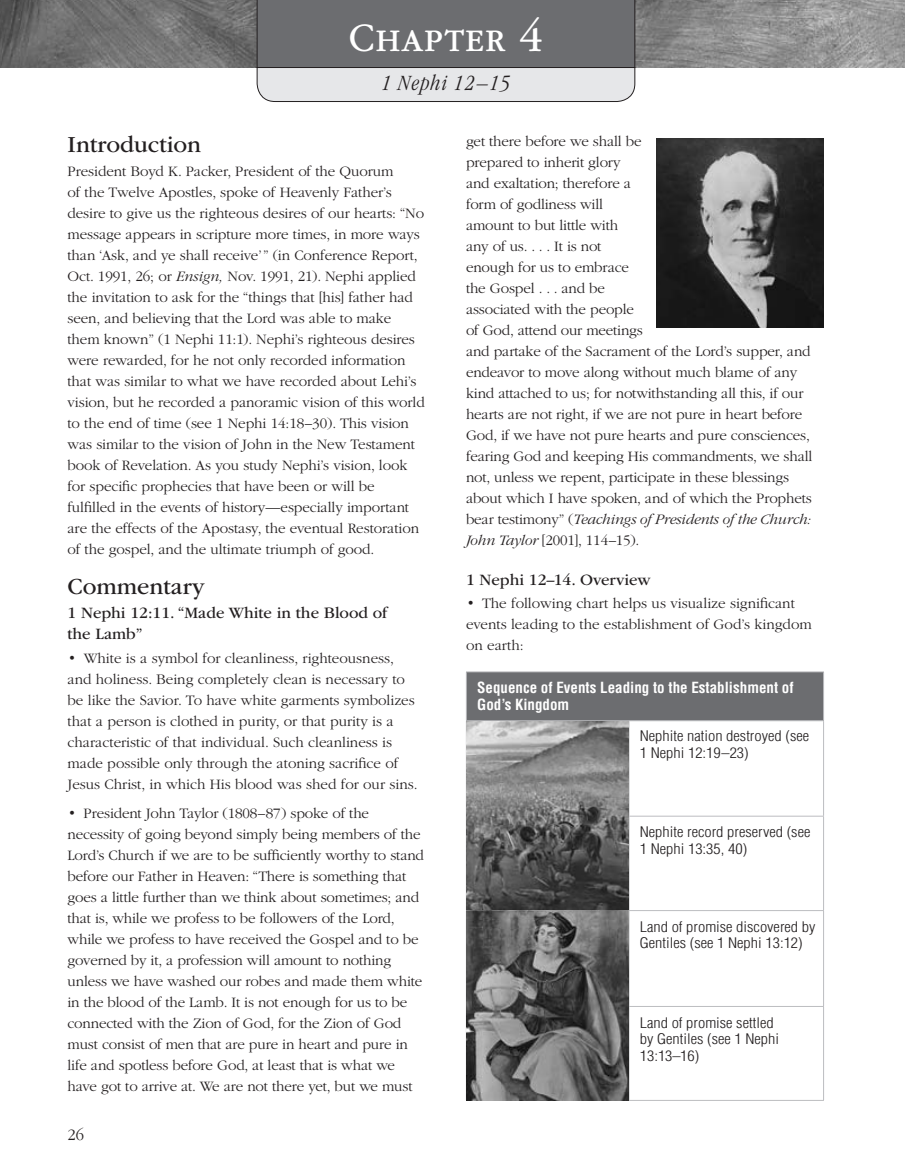
<style>
.page{position:relative;width:905px;height:1175px;background:#fff}
.page>*{position:absolute;margin:0;border:0;box-sizing:border-box;transform-origin:0 0}
.t1{font:300 42px "Garamondlds Lat Plus";letter-spacing:.01em;color:#fff}
.t2{font:24px "Garamondlds Lat";color:#231f20}
.t3{font:italic 300 condensed 22.5px "Garamondlds Lat";letter-spacing:.05em;color:#231f20}
.t4{font:16.5px/21px "Garamondlds Lat";color:#231f20}
.t5{font:300 16.5px "Garamondlds Lat";color:#231f20}
.t6{font:300 15px/21px "Garamondlds Lat";letter-spacing:-.005em;color:#231f20}
.t7{font:700 condensed 15px/16.5px "Helveticalds Lat";color:#fff}
.t8{font:300 condensed 14.25px/16.5px "Helveticalds Lat";color:#231f20;scale:1.15 1}
.s1{font-size:48px}
.s2{font-style:italic}
</style>
<div class="page">
<img style="left:0;top:0;width:904px;height:67px">
<svg style="left:257px;top:0;width:378px;height:102px;background:#909194"></svg>
<img style="left:656px;top:138px;width:168px;height:189px">
<div style="left:466px;top:672px;width:357px;height:48px;background:#6c6d70"></div>
<svg style="left:629px;top:721px;width:194px;height:379px"></svg>
<hr style="left:466px;top:671px;width:163px;height:1px;background:#bcbdc0">
<hr style="left:466px;top:672px;width:1px;height:48px;background:#bcbdc0">
<hr style="left:629px;top:671px;width:194px;height:1px;background:#bcbdc0">
<hr style="left:823px;top:672px;width:1px;height:48px;background:#bcbdc0">
<hr style="left:466px;top:720px;width:163px;height:1px;background:#bcbdc0">
<hr style="left:629px;top:720px;width:194px;height:1px;background:#bcbdc0">
<hr style="left:628px;top:721px;width:1px;height:94px;background:#bcbdc0">
<hr style="left:823px;top:721px;width:1px;height:94px;background:#bcbdc0">
<hr style="left:628px;top:815px;width:195px;height:1px;background:#bcbdc0">
<hr style="left:628px;top:816px;width:1px;height:94px;background:#bcbdc0">
<hr style="left:823px;top:816px;width:1px;height:94px;background:#bcbdc0">
<hr style="left:466px;top:910px;width:163px;height:1px;background:#bcbdc0">
<hr style="left:629px;top:910px;width:194px;height:1px;background:#bcbdc0">
<hr style="left:628px;top:911px;width:1px;height:95px;background:#bcbdc0">
<hr style="left:823px;top:911px;width:1px;height:95px;background:#bcbdc0">
<hr style="left:628px;top:1006px;width:195px;height:1px;background:#bcbdc0">
<hr style="left:628px;top:1006px;width:1px;height:94px;background:#bcbdc0">
<hr style="left:823px;top:1006px;width:1px;height:94px;background:#bcbdc0">
<hr style="left:466px;top:1100px;width:163px;height:1px;background:#bcbdc0">
<hr style="left:629px;top:1100px;width:194px;height:1px;background:#bcbdc0">
<img style="left:466px;top:721px;width:162px;height:379px">
<h1 class="t1" style="left:349px;top:8px;width:195px">Chapter <span class="s1">4</span></h1>
<h3 class="t3" style="left:381px;top:67px;width:131px">1 Nephi 12–15</h3>
<h2 class="t2" style="left:68px;top:127px;width:135px">Introduction</h2>
<p class="t6" style="left:68px;top:160px;width:359px">President Boyd K. Packer, President of the Quorum<br>of the Twelve Apostles, spoke of Heavenly Father’s desire to give us the righteous desires of our hearts: “No message appears in scripture more times, in more ways than ‘Ask, and ye shall receive’” (in Conference Report, Oct. 1991, 26; or <span class="s2">Ensign,</span> Nov. 1991, 21). Nephi applied the invitation to ask for the “things that [his] father had seen, and believing that the Lord was able to make them known” (1 Nephi 11:1). Nephi’s righteous desires were rewarded, for he not only recorded information that was similar to what we have recorded about Lehi’s vision, but he recorded a panoramic vision of this world to the end of time (see 1 Nephi 14:18–30). This vision was similar to the vision of John in the New Testament book of Revelation. As you study Nephi’s vision, look for specific prophecies that have been or will be fulfilled in the events of history—especially important are the effects of the Apostasy, the eventual Restoration of the gospel, and the ultimate triumph of good.</p>
<h2 class="t2" style="left:68px;top:568px;width:139px">Commentary</h2>
<p class="t4" style="left:68px;top:601px;width:321px">1 Nephi 12:11. “Made White in the Blood of the Lamb”</p>
<p class="t6" style="left:68px;top:649px;width:351px">• White is a symbol for cleanliness, righteousness, and holiness. Being completely clean is necessary to be like the Savior. To have white garments symbolizes that a person is clothed in purity, or that purity is a characteristic of that individual. Such cleanliness is made possible only through the atoning sacrifice of Jesus Christ, in which His blood was shed for our sins.</p>
<p class="t6" style="left:68px;top:804px;width:358px">• President John Taylor (1808–87) spoke of the necessity of going beyond simply being members of the Lord’s Church if we are to be sufficiently worthy to stand before our Father in Heaven: “There is something that goes a little further than we think about sometimes; and that is, while we profess to be followers of the Lord, while we profess to have received the Gospel and to be governed by it, a profession will amount to nothing unless we have washed our robes and made them white in the blood of the Lamb. It is not enough for us to be connected with the Zion of God, for the Zion of God must consist of men that are pure in heart and pure in life and spotless before God, at least that is what we have got to arrive at. We are not there yet, but we must</p>
<p class="t5" style="left:68px;top:1123px;width:18px">26</p>
<p class="t6" style="left:466px;top:129px;width:348px">get there before we shall be<br>prepared to inherit glory<br>and exaltation; therefore a<br>form of godliness will<br>amount to but little with<br>any of us. . . . It is not<br>enough for us to embrace<br>the Gospel . . . and be<br>associated with the people<br>of God, attend our meetings<br>and partake of the Sacrament of the Lord’s supper, and endeavor to move along without much blame of any kind attached to us; for notwithstanding all this, if our hearts are not right, if we are not pure in heart before God, if we have not pure hearts and pure consciences, fearing God and keeping His commandments, we shall not, unless we repent, participate in these blessings about which I have spoken, and of which the Prophets bear testimony” (<span class="s2">Teachings of Presidents of the Church:<br>John Taylor</span> [2001], 114–15).</p>
<p class="t4" style="left:466px;top:567px;width:186px">1 Nephi 12–14. Overview</p>
<p class="t6" style="left:466px;top:593px;width:347px">• The following chart helps us visualize significant events leading to the establishment of God’s kingdom on earth:</p>
<p class="t7" style="left:477px;top:678px;width:318px">Sequence of Events Leading to the Establishment of<br>God’s Kingdom</p>
<p class="t8" style="left:639px;top:727px;width:149px">Nephite nation destroyed (see<br>1 Nephi 12:19–23)</p>
<p class="t8" style="left:639px;top:822px;width:150px">Nephite record preserved (see<br>1 Nephi 13:35, 40)</p>
<p class="t8" style="left:639px;top:917px;width:154px">Land of promise discovered by<br>Gentiles (see 1 Nephi 13:12)</p>
<p class="t8" style="left:639px;top:1013px;width:123px">Land of promise settled by Gentiles (see 1 Nephi<br>13:13–16)</p>
</div>
